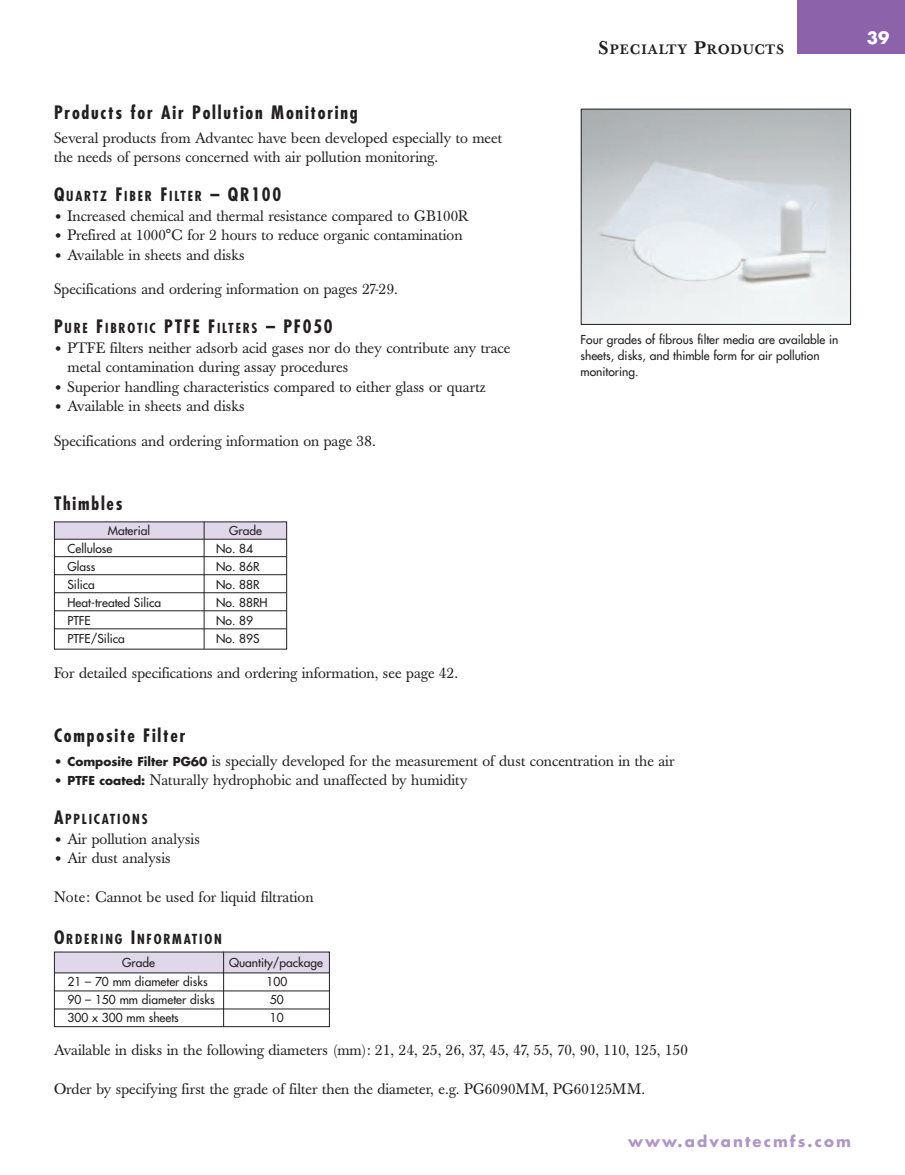
<style>
.page{position:relative;width:905px;height:1175px;background:#fff}
.page>*{position:absolute;margin:0;border:0;box-sizing:border-box;transform-origin:0 0}
.t1{font:700 condensed 18px "Futura";letter-spacing:.1em;color:#231f20}
.t2{font:700 16.5px "Futura";color:#fff}
.t3{font:15px/19.5px "Baskerville";color:#231f20}
.t4{font:700 15px "Futura";letter-spacing:.135em;color:#b096c7}
.t5{font:700 condensed 13.5px "Futura";letter-spacing:.13em;color:#231f20}
.t6{font:500 13.5px "Baskerville";letter-spacing:.085em;color:#231f20}
.t7{font:12px/16.4px "Futura";color:#231f20}
.s1{font-size:18px}
.s2{font-family:"Futura";font-weight:700;font-size:12px}
</style>
<div class="page">
<div style="left:54px;top:951px;width:275px;height:21px;background:#e0d7ea"></div>
<div style="left:796px;top:0;width:108px;height:54px;background:#8c62aa"></div>
<div style="left:54px;top:522px;width:232px;height:17px;background:#e0d7ea"></div>
<div style="left:54px;top:521px;width:233px;height:128px;border:1px solid #231f20"></div>
<hr style="left:54px;top:539px;width:232px;height:1px;background:#231f20">
<hr style="left:54px;top:556px;width:232px;height:1px;background:#231f20">
<hr style="left:54px;top:574px;width:232px;height:1px;background:#231f20">
<hr style="left:54px;top:592px;width:232px;height:1px;background:#231f20">
<hr style="left:54px;top:610px;width:232px;height:1px;background:#231f20">
<hr style="left:54px;top:628px;width:232px;height:1px;background:#231f20">
<hr style="left:204px;top:522px;width:1px;height:127px;background:#231f20">
<img style="left:582px;top:111px;width:266px;height:212px">
<div style="left:580px;top:109px;width:270px;height:216px;border:1px solid #231f20"></div>
<div style="left:54px;top:951px;width:276px;height:76px;border:1px solid #231f20"></div>
<hr style="left:54px;top:990px;width:275px;height:1px;background:#231f20">
<hr style="left:54px;top:1008px;width:275px;height:1px;background:#231f20">
<hr style="left:223px;top:951px;width:1px;height:76px;background:#231f20">
<hr style="left:54px;top:972px;width:275px;height:1px;background:#231f20">
<p class="t6" style="left:598px;top:45px;width:187px"><span class="s1">S</span>PECIALTY <span class="s1">P</span>RODUCTS</p>
<p class="t2" style="left:866px;top:31px;width:24px">39</p>
<p class="t1" style="left:54px;top:104px;width:305px">Products for Air Pollution Monitoring</p>
<p class="t3" style="left:54px;top:130px;width:449px">Several products from Advantec have been developed especially to meet the needs of persons concerned with air pollution monitoring.</p>
<p class="t5" style="left:54px;top:190px;width:229px"><span class="s1">Q</span>UARTZ <span class="s1">F</span>IBER <span class="s1">F</span>ILTER <span class="s1">– QR100</span></p>
<p class="t3" style="left:54px;top:208px;width:416px"><span class="s2">•</span> Increased chemical and thermal resistance compared to GB100R</p>
<p class="t3" style="left:54px;top:227px;width:410px"><span class="s2">•</span> Prefired at 1000°C for 2 hours to reduce organic contamination</p>
<p class="t3" style="left:54px;top:247px;width:192px"><span class="s2">•</span> Available in sheets and disks</p>
<p class="t3" style="left:54px;top:281px;width:345px">Specifications and ordering information on pages 27-29.</p>
<p class="t5" style="left:54px;top:322px;width:280px"><span class="s1">P</span>URE <span class="s1">F</span>IBROTIC <span class="s1">PTFE F</span>ILTERS <span class="s1">– PF050</span></p>
<p class="t3" style="left:68px;top:340px;width:444px;text-indent:-14px"><span class="s2">•</span> PTFE filters neither adsorb acid gases nor do they contribute any trace metal contamination during assay procedures</p>
<p class="t3" style="left:54px;top:379px;width:433px"><span class="s2">•</span> Superior handling characteristics compared to either glass or quartz</p>
<p class="t3" style="left:54px;top:398px;width:192px"><span class="s2">•</span> Available in sheets and disks</p>
<p class="t3" style="left:54px;top:433px;width:323px">Specifications and ordering information on page 38.</p>
<p class="t1" style="left:54px;top:495px;width:70px">Thimbles</p>
<p class="t7" style="left:108px;top:523px;width:44px">Material</p>
<p class="t7" style="left:229px;top:523px;width:34px">Grade</p>
<p class="t7" style="left:68px;top:541px;width:46px">Cellulose</p>
<p class="t7" style="left:216px;top:541px;width:39px">No. 84</p>
<p class="t7" style="left:68px;top:559px;width:29px">Glass</p>
<p class="t7" style="left:216px;top:559px;width:45px">No. 86R</p>
<p class="t7" style="left:68px;top:577px;width:29px">Silica</p>
<p class="t7" style="left:216px;top:577px;width:45px">No. 88R</p>
<p class="t7" style="left:68px;top:595px;width:95px">Heat-treated Silica</p>
<p class="t7" style="left:216px;top:595px;width:53px">No. 88RH</p>
<p class="t7" style="left:68px;top:613px;width:25px">PTFE</p>
<p class="t7" style="left:216px;top:613px;width:39px">No. 89</p>
<p class="t7" style="left:68px;top:631px;width:59px">PTFE/Silica</p>
<p class="t7" style="left:216px;top:631px;width:45px">No. 89S</p>
<p class="t3" style="left:54px;top:664px;width:405px">For detailed specifications and ordering information, see page 42.</p>
<p class="t7" style="left:580px;top:332px;width:259px">Four grades of fibrous filter media are available in sheets, disks, and thimble form for air pollution monitoring.</p>
<p class="t1" style="left:54px;top:727px;width:133px">Composite Filter</p>
<p class="t3" style="left:54px;top:752px;width:622px"><span class="s2">• Composite Filter PG60</span> is specially developed for the measurement of dust concentration in the air</p>
<p class="t3" style="left:54px;top:772px;width:415px"><span class="s2">• PTFE coated:</span> Naturally hydrophobic and unaffected by humidity</p>
<p class="t5" style="left:54px;top:813px;width:95px"><span class="s1">A</span>PPLICATIONS</p>
<p class="t3" style="left:54px;top:830px;width:147px"><span class="s2">•</span> Air pollution analysis</p>
<p class="t3" style="left:54px;top:850px;width:118px"><span class="s2">•</span> Air dust analysis</p>
<p class="t3" style="left:54px;top:889px;width:261px">Note: Cannot be used for liquid filtration</p>
<p class="t5" style="left:54px;top:933px;width:169px"><span class="s1">O</span>RDERING <span class="s1">I</span>NFORMATION</p>
<p class="t7" style="left:122px;top:955px;width:34px">Grade</p>
<p class="t7" style="left:229px;top:955px;width:95px">Quantity/package</p>
<p class="t7" style="left:68px;top:974px;width:142px">21 – 70 mm diameter disks</p>
<p class="t7" style="left:266px;top:974px;width:22px">100</p>
<p class="t7" style="left:68px;top:992px;width:149px">90 – 150 mm diameter disks</p>
<p class="t7" style="left:270px;top:992px;width:15px">50</p>
<p class="t7" style="left:68px;top:1010px;width:113px">300 x 300 mm sheets</p>
<p class="t7" style="left:270px;top:1010px;width:15px">10</p>
<p class="t3" style="left:54px;top:1042px;width:635px">Available in disks in the following diameters (mm): 21, 24, 25, 26, 37, 45, 47, 55, 70, 90, 110, 125, 150</p>
<p class="t3" style="left:54px;top:1081px;width:592px">Order by specifying first the grade of filter then the diameter, e.g. PG6090MM, PG60125MM.</p>
<p class="t4" style="left:628px;top:1134px;width:224px">www.advantecmfs.com</p>
</div>
